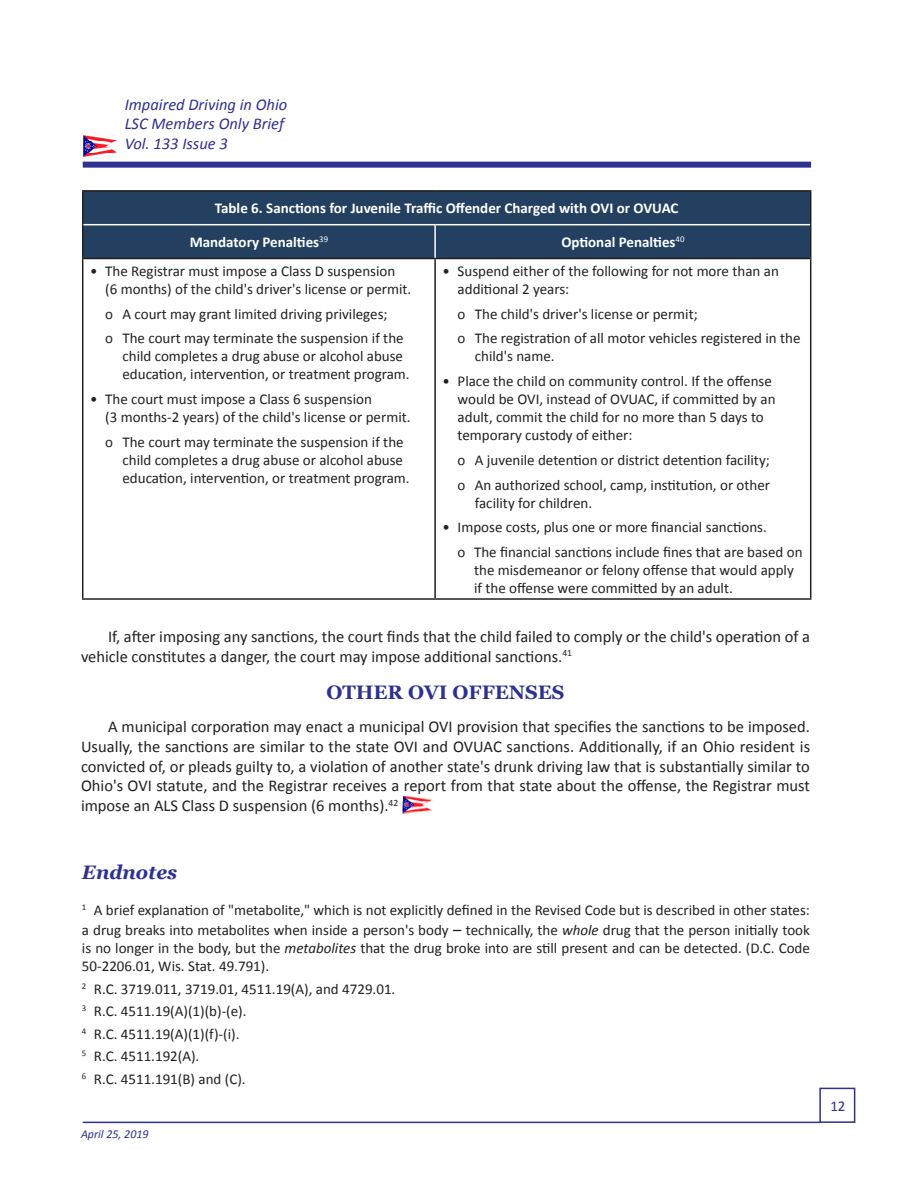
<style>
.page{position:relative;width:918px;height:1188px;background:#fff}
.page>*{position:absolute;margin:0;border:0;box-sizing:border-box;transform-origin:0 0}
.Centered_Subhead_1{font:700 19.5px "Georgia";color:#2e3092}
.Subhead_1{font:italic 700 19.5px "Georgia";color:#2e3092}
.Body_text{font:16.5px/19.8px "Calibri";color:#231f20}
.t1{font:italic 16.5px/19.8px "Calibri";color:#2e3092}
.endnote_text{font:15px/18px "Calibri";color:#231f20}
.t2{font:700 15px "Calibri";color:#fff}
.t3{font:15px "Calibri";color:#2e3092}
.t4{font:italic 12px "Calibri";color:#2e3092}
.s1{font-size:16.5px}
.s2{font-style:italic}
</style>
<div class="page">
<img style="left:83px;top:135px;width:33px;height:21px">
<hr style="left:83px;top:1122px;width:737px;height:1px;background:#2e3092">
<div style="left:83px;top:162px;width:728px;height:6px;background:#2e3092"></div>
<div style="left:819px;top:1088px;width:36px;height:35px;background:#fff;border:2px solid #2e3092"></div>
<img style="left:402px;top:796px;width:30px;height:18px">
<div style="left:83px;top:192px;width:727px;height:66px;background:#244061"></div>
<hr style="left:82px;top:259px;width:1px;height:339px;background:#231f20">
<hr style="left:434px;top:259px;width:2px;height:339px;background:#231f20">
<hr style="left:810px;top:259px;width:1px;height:339px;background:#231f20">
<hr style="left:82px;top:598px;width:353px;height:2px;background:#231f20">
<hr style="left:435px;top:598px;width:376px;height:2px;background:#231f20">
<hr style="left:82px;top:190px;width:353px;height:2px;background:#231f20">
<hr style="left:82px;top:192px;width:1px;height:33px;background:#231f20">
<hr style="left:435px;top:190px;width:376px;height:2px;background:#231f20">
<hr style="left:810px;top:192px;width:1px;height:33px;background:#231f20">
<hr style="left:82px;top:225px;width:1px;height:33px;background:#231f20">
<hr style="left:810px;top:225px;width:1px;height:33px;background:#231f20">
<hr style="left:82px;top:258px;width:353px;height:1px;background:#231f20">
<hr style="left:435px;top:258px;width:376px;height:1px;background:#231f20">
<hr style="left:83px;top:224px;width:352px;height:1px;background:#fff">
<hr style="left:435px;top:224px;width:375px;height:1px;background:#fff">
<hr style="left:434px;top:225px;width:2px;height:33px;background:#fff">
<p class="t1" style="left:125px;top:94px;width:164px">Impaired Driving in Ohio<br>LSC Members Only Brief<br>Vol. 133 Issue 3</p>
<p class="t2" style="left:215px;top:199px;width:465px">Table 6. Sanctions for Juvenile Traffic Offender Charged with OVI or OVUAC</p>
<p class="t2" style="left:190px;top:233px;width:140px">Mandatory Penalties<sup>39</sup></p>
<p class="t2" style="left:561px;top:233px;width:125px">Optional Penalties<sup>40</sup></p>
<p class="endnote_text" style="left:105px;top:262px;width:308px;text-indent:-15px">• The Registrar must impose a Class D suspension<br>(6 months) of the child's driver's license or permit.</p>
<p class="endnote_text" style="left:105px;top:305px;width:284px">o A court may grant limited driving privileges;</p>
<p class="endnote_text" style="left:122px;top:329px;width:289px;text-indent:-17px">o The court may terminate the suspension if the child completes a drug abuse or alcohol abuse education, intervention, or treatment program.</p>
<p class="endnote_text" style="left:105px;top:390px;width:307px;text-indent:-15px">• The court must impose a Class 6 suspension<br>(3 months-2 years) of the child's license or permit.</p>
<p class="endnote_text" style="left:122px;top:433px;width:289px;text-indent:-17px">o The court may terminate the suspension if the child completes a drug abuse or alcohol abuse education, intervention, or treatment program.</p>
<p class="endnote_text" style="left:458px;top:262px;width:323px;text-indent:-15px">• Suspend either of the following for not more than an additional 2 years:</p>
<p class="endnote_text" style="left:458px;top:305px;width:242px">o The child's driver's license or permit;</p>
<p class="endnote_text" style="left:475px;top:329px;width:327px;text-indent:-17px">o The registration of all motor vehicles registered in the child's name.</p>
<p class="endnote_text" style="left:458px;top:372px;width:319px;text-indent:-15px">• Place the child on community control. If the offense would be OVI, instead of OVUAC, if committed by an adult, commit the child for no more than 5 days to temporary custody of either:</p>
<p class="endnote_text" style="left:458px;top:451px;width:314px">o A juvenile detention or district detention facility;</p>
<p class="endnote_text" style="left:475px;top:476px;width:297px;text-indent:-17px">o An authorized school, camp, institution, or other facility for children.</p>
<p class="endnote_text" style="left:443px;top:518px;width:326px">• Impose costs, plus one or more financial sanctions.</p>
<p class="endnote_text" style="left:474px;top:543px;width:330px;text-indent:-16px">o The financial sanctions include fines that are based on the misdemeanor or felony offense that would apply if the offense were committed by an adult.</p>
<p class="Body_text" style="left:81px;top:627px;width:730px;text-indent:27px">If, after imposing any sanctions, the court finds that the child failed to comply or the child's operation of a vehicle constitutes a danger, the court may impose additional sanctions.<sup>41</sup></p>
<p class="Centered_Subhead_1" style="left:326px;top:679px;width:240px">OTHER OVI OFFENSES</p>
<p class="Body_text" style="left:81px;top:717px;width:731px;text-align:justify;text-indent:27px">A municipal corporation may enact a municipal OVI provision that specifies the sanctions to be imposed.<br>Usually, the sanctions are similar to the state OVI and OVUAC sanctions. Additionally, if an Ohio resident is convicted of, or pleads guilty to, a violation of another state's drunk driving law that is substantially similar to Ohio's OVI statute, and the Registrar receives a report from that state about the offense, the Registrar must impose an ALS Class D suspension (6 months).<sup>42</sup></p>
<p class="Subhead_1" style="left:82px;top:860px;width:97px">Endnotes</p>
<p class="endnote_text" style="left:82px;top:900px;width:730px;line-height:19.8px"><sup>1</sup> A brief explanation of "metabolite," which is not explicitly defined in the Revised Code but is described in other states: a drug breaks into metabolites when inside a person's body <span class="s1">–</span> technically, the <span class="s2">whole</span> drug that the person initially took</p>
<p class="endnote_text" style="left:82px;top:939px;width:730px">is no longer in the body, but the <span class="s2">metabolites</span> that the drug broke into are still present and can be detected. (D.C. Code<br>50‑2206.01, Wis. Stat. 49.791).</p>
<p class="endnote_text" style="left:82px;top:980px;width:315px"><sup>2</sup> R.C. 3719.011, 3719.01, 4511.19(A), and 4729.01.</p>
<p class="endnote_text" style="left:82px;top:1002px;width:166px"><sup>3</sup> R.C. 4511.19(A)(1)(b)-(e).</p>
<p class="endnote_text" style="left:82px;top:1025px;width:159px"><sup>4</sup> R.C. 4511.19(A)(1)(f)-(i).</p>
<p class="endnote_text" style="left:82px;top:1047px;width:119px"><sup>5</sup> R.C. 4511.192(A).</p>
<p class="endnote_text" style="left:82px;top:1070px;width:165px"><sup>6</sup> R.C. 4511.191(B) and (C).</p>
<p class="t4" style="left:81px;top:1126px;width:69px">April 25, 2019</p>
<p class="t3" style="left:830px;top:1096px;width:17px">12</p>
</div>
